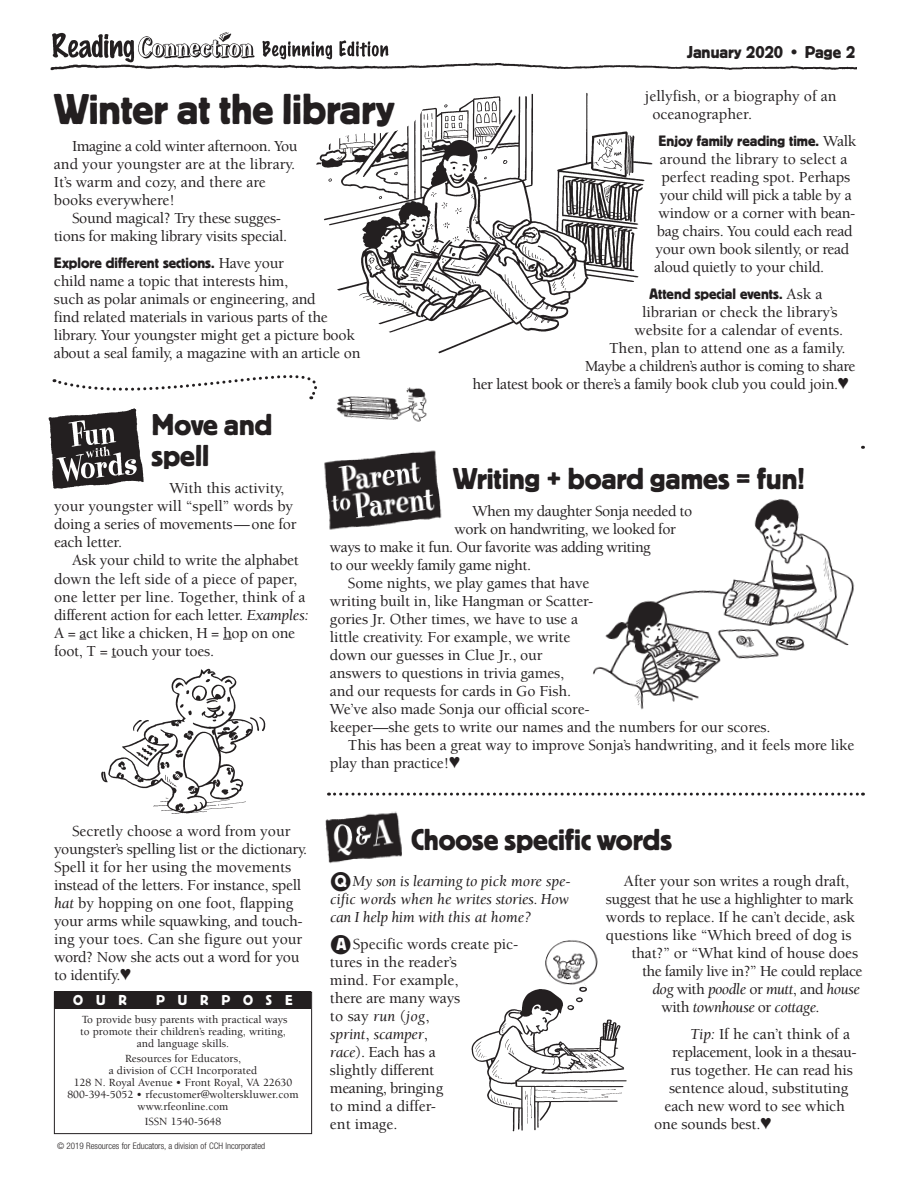
<style>
.page{position:relative;width:918px;height:1188px;background:#fff}
.page>*{position:absolute;margin:0;border:0;box-sizing:border-box;transform-origin:0 0}
.t1{font:45px "Platz";letter-spacing:-.005em;color:#231f20}
.t2{font:31.5px "Platz";color:#231f20}
.t3{font:18px "Platz";color:#231f20}
.t4{font:500 15.75px/18px "Berkeley Std";letter-spacing:-.01em;color:#231f20}
.t5{font:500 15.75px/18px "Berkeley Std";letter-spacing:-.03em;color:#231f20}
.t6{font:italic 15.75px/18px "Berkeley Std";letter-spacing:-.02em;color:#231f20}
.t7{font:15.75px "Platz";color:#231f20}
.t8{font:15px "Platz";letter-spacing:.86em;color:#fff}
.t9{font:500 11.25px/12px "Berkeley Std";color:#231f20;text-align:center}
.t10{font:300 condensed 9px "Helvetica Neue";color:#231f20}
.s1{font-family:"Platz";font-weight:400}
.s2{font-family:"Berkeley Std";font-weight:500}
.s3{font-weight:400;font-style:italic}
.s4{font-family:"Platz";font-style:normal;font-size:18px;color:#fff}
.s5{font-family:"Platz";font-weight:400;font-size:18px;color:#fff}
.s6{font-weight:500;font-style:normal}
</style>
<div class="page">
<svg style="left:328px;top:793px;width:535px;height:3px"></svg>
<img style="left:50px;top:63px;width:807px;height:8px">
<img style="left:53px;top:33px;width:336px;height:30px">
<img style="left:316px;top:93px;width:337px;height:261px">
<svg style="left:54px;top:348px;width:288px;height:52px"></svg>
<img style="left:48px;top:408px;width:96px;height:81px">
<img style="left:332px;top:380px;width:95px;height:42px">
<img style="left:101px;top:668px;width:165px;height:146px">
<div style="left:54px;top:992px;width:258px;height:142px;border:1px solid #231f20"></div>
<div style="left:55px;top:992px;width:256px;height:17px;background:#231f20"></div>
<img style="left:324px;top:450px;width:118px;height:80px">
<img style="left:593px;top:499px;width:262px;height:211px">
<img style="left:325px;top:812px;width:77px;height:52px">
<img style="left:471px;top:987px;width:156px;height:145px">
<img style="left:545px;top:940px;width:53px;height:47px">
<h2 class="t1" style="left:54px;top:84px;width:342px">Winter at the library</h2>
<p class="t5" style="left:72px;top:137px;width:227px">Imagine a cold winter afternoon. You</p>
<p class="t4" style="left:54px;top:155px;width:243px">and your youngster are at the library.</p>
<p class="t4" style="left:54px;top:173px;width:213px">It’s warm and cozy, and there are</p>
<p class="t4" style="left:54px;top:191px;width:122px">books everywhere!</p>
<p class="t4" style="left:72px;top:209px;width:211px">Sound magical? Try these sugges-</p>
<p class="t4" style="left:54px;top:227px;width:235px">tions for making library visits special.</p>
<p class="t4" style="left:54px;top:254px;width:308px"><span class="s1">Explore different sections.</span> Have your<br>child name a topic that interests him,<br>such as polar animals or engineering, and<br>find related materials in various parts of the library. Your youngster might get a picture book about a seal family, a magazine with an article on</p>
<h2 class="t2" style="left:152px;top:407px;width:122px">Move and</h2>
<h1 class="t3" style="left:687px;top:42px;width:170px">January 2020 • Page 2</h1>
<p class="t4" style="left:652px;top:87px;width:186px;text-indent:-7px">jellyfish, or a biography of an oceanographer.</p>
<p class="t7" style="left:658px;top:132px;width:199px">Enjoy family reading time. <span class="s2">Walk</span></p>
<p class="t4" style="left:660px;top:150px;width:189px">around the library to select a</p>
<p class="t4" style="left:661px;top:168px;width:190px">perfect reading spot. Perhaps</p>
<p class="t5" style="left:660px;top:186px;width:193px">your child will pick a table by a</p>
<p class="t4" style="left:658px;top:204px;width:199px">window or a corner with bean-</p>
<p class="t4" style="left:657px;top:222px;width:197px">bag chairs. You could each read</p>
<p class="t4" style="left:656px;top:240px;width:195px">your own book silently, or read</p>
<p class="t4" style="left:654px;top:258px;width:172px">aloud quietly to your child.</p>
<p class="t7" style="left:649px;top:285px;width:175px">Attend special events. <span class="s2">Ask a</span></p>
<p class="t4" style="left:642px;top:303px;width:197px">librarian or check the library’s</p>
<p class="t4" style="left:635px;top:321px;width:210px">website for a calendar of events.</p>
<p class="t4" style="left:609px;top:339px;width:238px">Then, plan to attend one as a family.</p>
<p class="t5" style="left:585px;top:358px;width:272px">Maybe a children’s author is coming to share</p>
<p class="t5" style="left:473px;top:376px;width:378px">her latest book or there’s a family book club you could join.♥</p>
<h2 class="t2" style="left:152px;top:439px;width:59px">spell</h2>
<p class="t4" style="left:170px;top:480px;width:116px">With this activity,</p>
<p class="t4" style="left:54px;top:498px;width:241px">your youngster will “spell” words by</p>
<p class="t4" style="left:54px;top:516px;width:244px">doing a series of movements—one for</p>
<p class="t4" style="left:54px;top:534px;width:70px">each letter.</p>
<p class="t4" style="left:72px;top:552px;width:228px">Ask your child to write the alphabet</p>
<p class="t4" style="left:54px;top:570px;width:245px">down the left side of a piece of paper,</p>
<p class="t4" style="left:54px;top:588px;width:253px">one letter per line. Together, think of a</p>
<p class="t4" style="left:54px;top:606px;width:256px">different action for each letter. <span class="s3">Examples:</span></p>
<p class="t4" style="left:54px;top:624px;width:243px">A = act like a chicken, H = hop on one</p>
<p class="t4" style="left:54px;top:642px;width:162px">foot, T = touch your toes.</p>
<p class="t4" style="left:54px;top:822px;width:255px;text-indent:18px">Secretly choose a word from your youngster’s spelling list or the dictionary.<br>Spell it for her using the movements instead of the letters. For instance, spell <span class="s3">hat</span> by hopping on one foot, flapping your arms while squawking, and touch&shy;ing your toes. Can she figure out your word? Now she acts out a word for you to identify.♥</p>
<p class="t9" style="left:80px;top:1014px;width:209px">To provide busy parents with practical ways to promote their children’s reading, writing, and language skills.</p>
<p class="t9" style="left:67px;top:1053px;width:233px">Resources for Educators,<br>a division of CCH Incorporated<br>128 N. Royal Avenue • Front Royal, VA 22630<br>800-394-5052 • rfecustomer@wolterskluwer.com www.rfeonline.com</p>
<p class="t9" style="left:145px;top:1116px;width:78px">ISSN 1540-5648</p>
<p class="t10" style="left:57px;top:1141px;width:210px">© 2019 Resources for Educators, a division of CCH Incorporated</p>
<h3 class="t8" style="left:73px;top:992px;width:55px">OUR</h3>
<h3 class="t8" style="left:156px;top:992px;width:138px">PURPOSE</h3>
<h2 class="t2" style="left:453px;top:462px;width:354px">Writing + board games = fun!</h2>
<p class="t5" style="left:472px;top:503px;width:221px">When my daughter Sonja needed to</p>
<p class="t5" style="left:330px;top:521px;width:348px;text-indent:125px">work on handwriting, we looked for ways to make it fun. Our favorite was adding writing</p>
<p class="t5" style="left:330px;top:557px;width:203px">to our weekly family game night.</p>
<p class="t4" style="left:348px;top:575px;width:243px">Some nights, we play games that have</p>
<p class="t4" style="left:330px;top:593px;width:265px">writing built in, like Hangman or Scatter-</p>
<p class="t4" style="left:330px;top:611px;width:250px">gories Jr. Other times, we have to use a</p>
<p class="t4" style="left:330px;top:629px;width:242px">little creativity. For example, we write</p>
<p class="t4" style="left:330px;top:647px;width:214px">down our guesses in Clue Jr., our</p>
<p class="t4" style="left:330px;top:665px;width:236px">answers to questions in trivia games,</p>
<p class="t4" style="left:330px;top:683px;width:243px">and our requests for cards in Go Fish.</p>
<p class="t4" style="left:330px;top:701px;width:261px">We’ve also made Sonja our official score-</p>
<p class="t4" style="left:330px;top:755px;width:132px">play than practice!♥</p>
<p class="t4" style="left:348px;top:719px;width:508px;text-indent:-18px">keeper—she gets to write our names and the numbers for our scores.<br>This has been a great way to improve Sonja’s handwriting, and it feels more like</p>
<h2 class="t2" style="left:411px;top:823px;width:263px">Choose specific words</h2>
<p class="t6" style="left:330px;top:873px;width:242px">●<span class="s4">Q</span> My son is learning to pick more spe-</p>
<p class="t4" style="left:624px;top:872px;width:227px">After your son writes a rough draft,</p>
<p class="t6" style="left:330px;top:891px;width:241px">cific words when he writes stories. How</p>
<p class="t5" style="left:606px;top:890px;width:249px">suggest that he use a highlighter to mark</p>
<p class="t6" style="left:330px;top:909px;width:203px">can I help him with this at home?</p>
<p class="t4" style="left:606px;top:908px;width:250px">words to replace. If he can’t decide, ask questions like “Which breed of dog is</p>
<p class="t4" style="left:330px;top:935px;width:190px">●<span class="s5">A</span> Specific words create pic-</p>
<p class="t4" style="left:631px;top:944px;width:228px">that?” or “What kind of house does</p>
<p class="t4" style="left:330px;top:953px;width:128px">tures in the reader’s</p>
<p class="t5" style="left:642px;top:962px;width:222px">the family live in?” He could replace</p>
<p class="t4" style="left:330px;top:971px;width:130px">mind. For example,</p>
<p class="t6" style="left:653px;top:980px;width:209px">dog <span class="s6">with</span> poodle <span class="s6">or</span> mutt<span class="s6">, and</span> house</p>
<p class="t4" style="left:330px;top:989px;width:132px">there are many ways</p>
<p class="t6" style="left:662px;top:998px;width:160px"><span class="s6">with</span> townhouse <span class="s6">or</span> cottage<span class="s6">.</span></p>
<p class="t6" style="left:330px;top:1008px;width:101px"><span class="s6">to say</span> run <span class="s6">(</span>jog<span class="s6">, </span>sprint<span class="s6">,</span> scamper<span class="s6">,</span></p>
<p class="t4" style="left:690px;top:1025px;width:162px"><span class="s3">Tip:</span> If he can’t think of a</p>
<p class="t4" style="left:330px;top:1044px;width:107px"><span class="s3">race</span>). Each has a</p>
<p class="t5" style="left:672px;top:1043px;width:186px">replacement, look in a thesau-</p>
<p class="t4" style="left:330px;top:1062px;width:106px">slightly different</p>
<p class="t4" style="left:671px;top:1061px;width:184px">rus together. He can read his</p>
<p class="t5" style="left:330px;top:1080px;width:115px">meaning, bringing</p>
<p class="t4" style="left:669px;top:1079px;width:181px">sentence aloud, substituting</p>
<p class="t4" style="left:330px;top:1098px;width:108px">to mind a differ-</p>
<p class="t4" style="left:665px;top:1097px;width:182px">each new word to see which</p>
<p class="t4" style="left:330px;top:1116px;width:69px">ent image.</p>
<p class="t4" style="left:654px;top:1115px;width:119px">one sounds best.♥</p>
</div>
